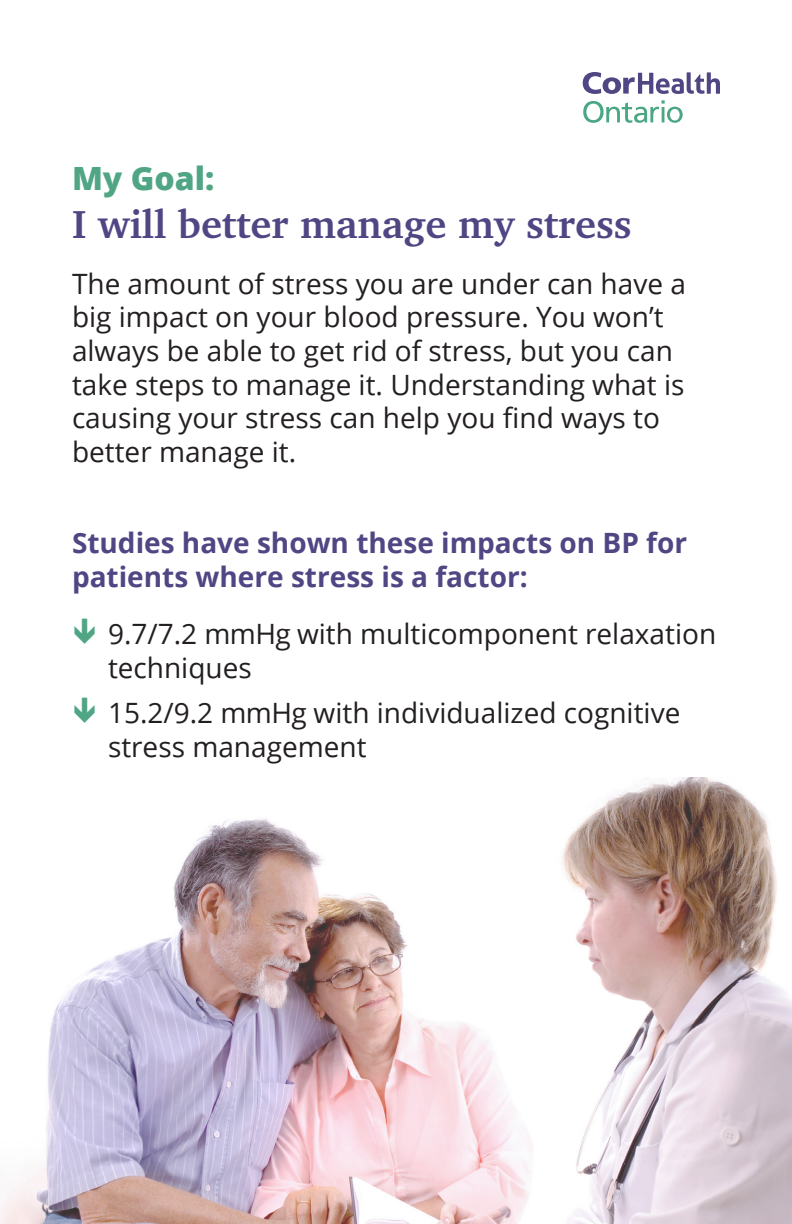
<style>
.page{position:relative;width:792px;height:1224px;background:#fff}
.page>*{position:absolute;margin:0;border:0;box-sizing:border-box;transform-origin:0 0}
.Header_1{font:700 40px "Charter";color:#514684}
.t1{font:800 32px "Open Sans";color:#50a684}
.Body{font:28px/33.6px "Open Sans";color:#231f20}
.Header_2{font:700 28px/33.6px "Open Sans";color:#514684}
</style>
<div class="page">
<svg style="left:583px;top:72px;width:137px;height:22px"></svg>
<svg style="left:583px;top:100px;width:100px;height:23px"></svg>
<img style="left:0;top:778px;width:792px;height:446px">
<p class="t1" style="left:72px;top:154px;width:144px">My Goal:</p>
<p class="Header_1" style="left:72px;top:200px;width:561px">I will better manage my stress</p>
<p class="Body" style="left:72px;top:266px;width:615px">The amount of stress you are under can have a big impact on your blood pressure. You won’t always be able to get rid of stress, but you can take steps to manage it. Understanding what is causing your stress can help you find ways to better manage it.</p>
<p class="Header_2" style="left:72px;top:525px;width:617px">Studies have shown these impacts on BP for patients where stress is a factor:</p>
<p class="Body" style="left:108px;top:617px;width:610px">9.7/7.2 mmHg with multicomponent relaxation techniques</p>
<p class="Body" style="left:108px;top:696px;width:574px">15.2/9.2 mmHg with individualized cognitive stress management</p>
</div>
